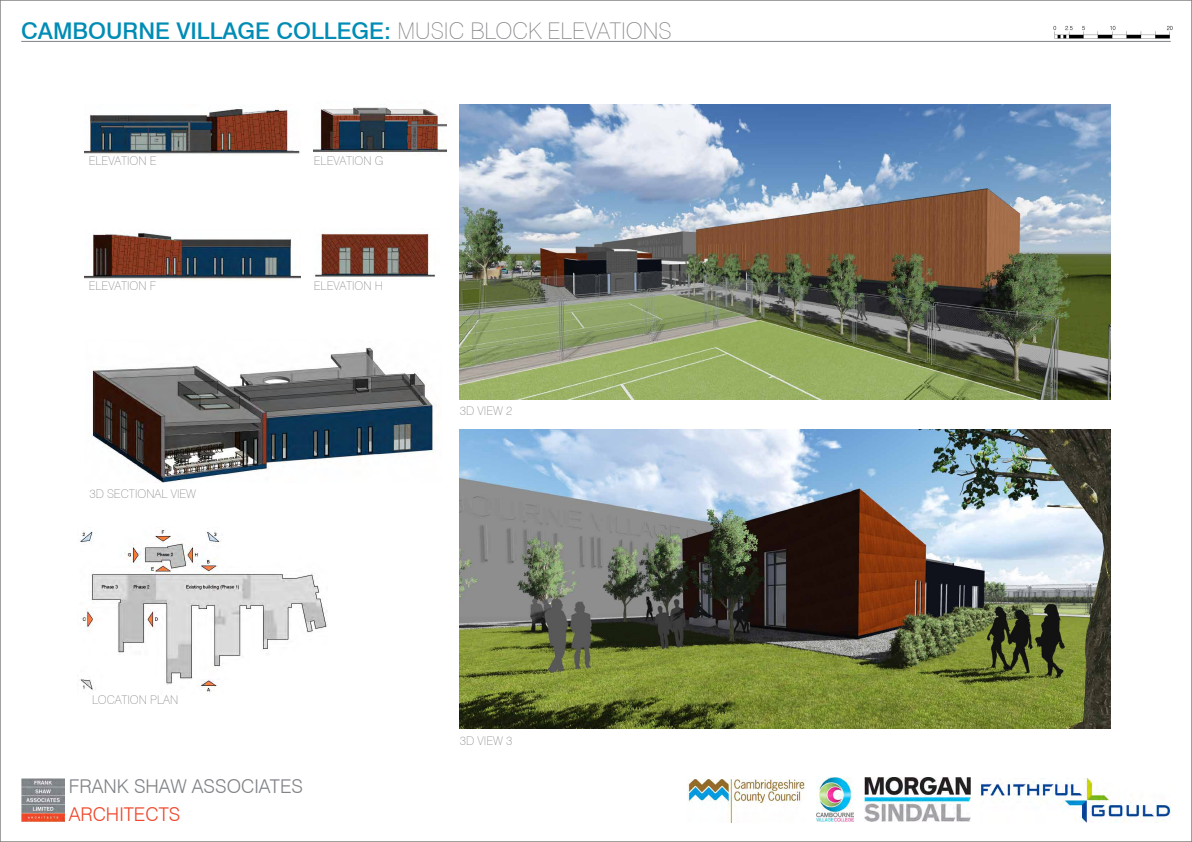
<style>
.page{position:relative;width:1192px;height:842px;background:#fff}
.page>*{position:absolute;margin:0;border:0;box-sizing:border-box;transform-origin:0 0}
.t1{font:500 23px "Swiss 721 BT";color:#018cb5}
.t2{font:300 19px "Swiss 721 BT";color:#808387}
.t3{font:300 19px "Swiss 721 BT";color:#ee472b}
.t4{font:100 12px "Swiss 721 BT";color:#808387}
.s1{font-weight:100;color:#808387}
</style>
<div class="page">
<hr style="left:21px;top:41px;width:1150px;height:1px;background:#808387">
<img style="left:21px;top:779px;width:43px;height:43px">
<img style="left:864px;top:778px;width:106px;height:43px">
<img style="left:817px;top:778px;width:37px;height:44px">
<img style="left:981px;top:778px;width:190px;height:44px">
<img style="left:687px;top:779px;width:119px;height:43px">
<img style="left:84px;top:109px;width:216px;height:46px">
<img style="left:84px;top:233px;width:217px;height:47px">
<img style="left:314px;top:107px;width:132px;height:46px">
<img style="left:315px;top:233px;width:120px;height:45px">
<img style="left:92px;top:347px;width:342px;height:136px">
<img style="left:460px;top:430px;width:650px;height:299px">
<img style="left:1053px;top:25px;width:120px;height:14px">
<img style="left:460px;top:105px;width:650px;height:294px">
<img style="left:80px;top:530px;width:247px;height:163px">
<h1 class="t1" style="left:21px;top:16px;width:652px">CAMBOURNE VILLAGE COLLEGE: <span class="s1">MUSIC BLOCK ELEVATIONS</span></h1>
<p class="t4" style="left:89px;top:153px;width:69px">ELEVATION E</p>
<p class="t4" style="left:89px;top:278px;width:69px">ELEVATION F</p>
<p class="t4" style="left:89px;top:487px;width:108px">3D SECTIONAL VIEW</p>
<p class="t4" style="left:314px;top:153px;width:71px">ELEVATION G</p>
<p class="t4" style="left:314px;top:278px;width:71px">ELEVATION H</p>
<p class="t4" style="left:460px;top:403px;width:54px">3D VIEW 2</p>
<p class="t4" style="left:92px;top:692px;width:88px">LOCATION PLAN</p>
<h2 class="t2" style="left:69px;top:775px;width:236px">FRANK SHAW ASSOCIATES</h2>
<h2 class="t3" style="left:69px;top:802px;width:113px">ARCHITECTS</h2>
<p class="t4" style="left:460px;top:733px;width:54px">3D VIEW 3</p>
</div>
